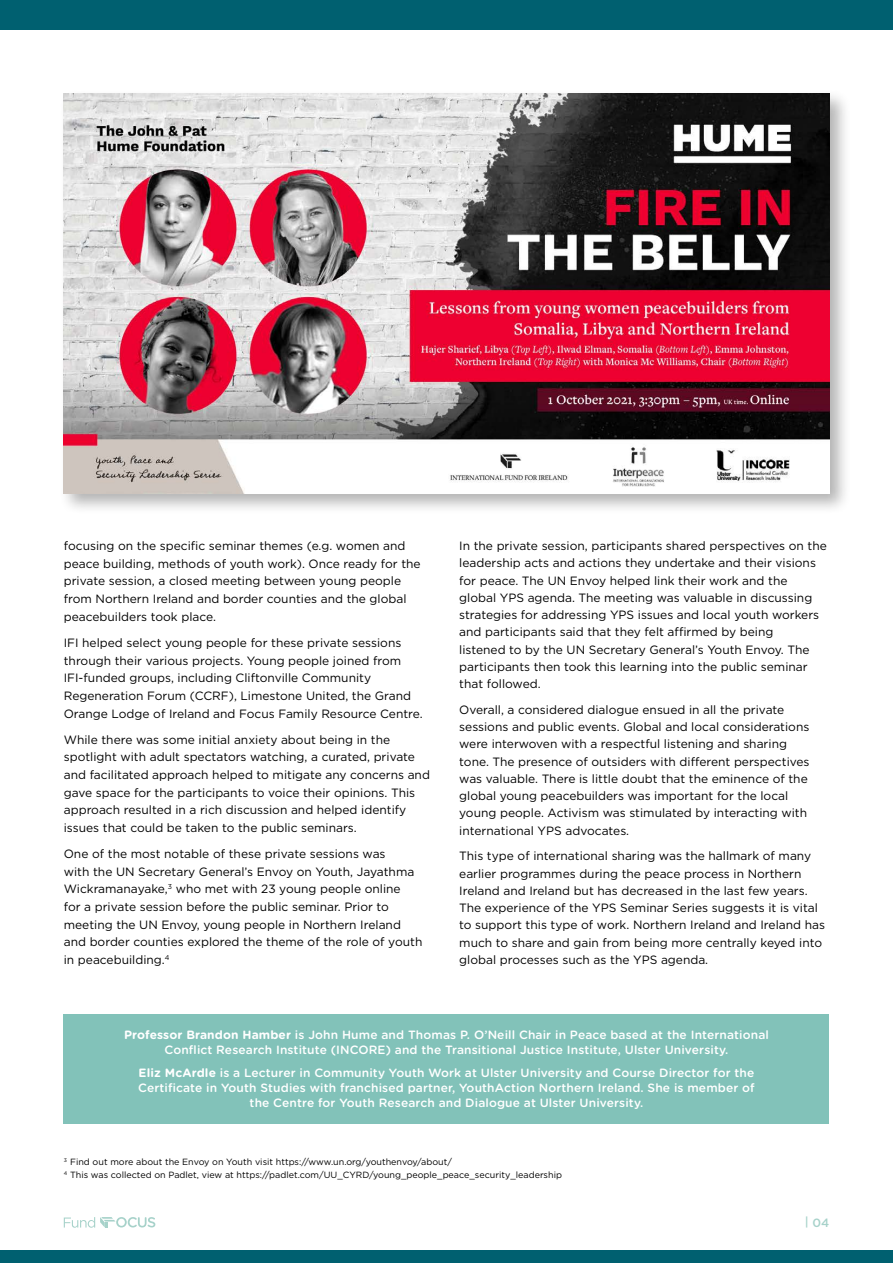
<style>
.page{position:relative;width:893px;height:1263px;background:#fff}
.page>*{position:absolute;margin:0;border:0;box-sizing:border-box;transform-origin:0 0}
.t1{font:12px/17.2px "Gotham";color:#000}
.t2{font:500 12px/15px "Gotham Rounded";letter-spacing:.01em;color:#fff;text-align:center}
.t3{font:500 12px "Gotham";color:#a7d2ca}
.t4{font:9px/12.6px "Gotham";color:#000}
.s1{font-weight:700}
</style>
<div class="page">
<svg style="left:64px;top:1217px;width:91px;height:11px"></svg>
<div style="left:0;top:0;width:893px;height:30px;background:#006070"></div>
<div style="left:0;top:1250px;width:893px;height:13px;background:#006070"></div>
<div style="left:59px;top:89px;width:792px;height:426px;background:#000;opacity:.3"></div>
<img style="left:64px;top:94px;width:765px;height:399px">
<div style="left:64px;top:1014px;width:765px;height:110px;background:#82c2b9"></div>
<p class="t1" style="left:64px;top:537px;width:358px;line-height:17.7px">focusing on the specific seminar themes (e.g. women and peace building, methods of youth work). Once ready for the private session, a closed meeting between young people from Northern Ireland and border counties and the global peacebuilders took place.</p>
<p class="t1" style="left:64px;top:633px;width:360px;line-height:17.7px">IFI helped select young people for these private sessions through their various projects. Young people joined from IFI-funded groups, including Cliftonville Community Regeneration Forum (CCRF), Limestone United, the Grand Orange Lodge of Ireland and Focus Family Resource Centre.</p>
<p class="t1" style="left:64px;top:730px;width:368px;line-height:17.7px">While there was some initial anxiety about being in the spotlight with adult spectators watching, a curated, private and facilitated approach helped to mitigate any concerns and gave space for the participants to voice their opinions. This approach resulted in a rich discussion and helped identify issues that could be taken to the public seminars.</p>
<p class="t1" style="left:64px;top:845px;width:360px;line-height:17.7px">One of the most notable of these private sessions was<br>with the UN Secretary General’s Envoy on Youth, Jayathma Wickramanayake,<sup>3</sup> who met with 23 young people online<br>for a private session before the public seminar. Prior to meeting the UN Envoy, young people in Northern Ireland and border counties explored the theme of the role of youth in peacebuilding.<sup>4</sup></p>
<p class="t1" style="left:459px;top:537px;width:369px">In the private session, participants shared perspectives on the leadership acts and actions they undertake and their visions for peace. The UN Envoy helped link their work and the global YPS agenda. The meeting was valuable in discussing strategies for addressing YPS issues and local youth workers and participants said that they felt affirmed by being<br>listened to by the UN Secretary General’s Youth Envoy. The participants then took this learning into the public seminar that followed.</p>
<p class="t1" style="left:459px;top:701px;width:352px">Overall, a considered dialogue ensued in all the private sessions and public events. Global and local considerations were interwoven with a respectful listening and sharing tone. The presence of outsiders with different perspectives was valuable. There is little doubt that the eminence of the global young peacebuilders was important for the local young people. Activism was stimulated by interacting with international YPS advocates.</p>
<p class="t1" style="left:459px;top:847px;width:367px">This type of international sharing was the hallmark of many earlier programmes during the peace process in Northern Ireland and Ireland but has decreased in the last few years.<br>The experience of the YPS Seminar Series suggests it is vital to support this type of work. Northern Ireland and Ireland has much to share and gain from being more centrally keyed into global processes such as the YPS agenda.</p>
<p class="t2" style="left:124px;top:1027px;width:646px"><span class="s1">Professor Brandon Hamber</span> is John Hume and Thomas P. O’Neill Chair in Peace based at the International<br>Conflict Research Institute (INCORE) and the Transitional Justice Institute, Ulster University.</p>
<p class="t2" style="left:138px;top:1065px;width:618px"><span class="s1">Eliz McArdle</span> is a Lecturer in Community Youth Work at Ulster University and Course Director for the<br>Certificate in Youth Studies with franchised partner, YouthAction Northern Ireland. She is member of the Centre for Youth Research and Dialogue at Ulster University.</p>
<p class="t4" style="left:64px;top:1156px;width:500px"><sup>3</sup> Find out more about the Envoy on Youth visit https://www.un.org/youthenvoy/about/<br><sup>4</sup> This was collected on Padlet, view at https://padlet.com/UU_CYRD/young_people_peace_security_leadership</p>
<p class="t3" style="left:805px;top:1215px;width:26px">| 04</p>
</div>
